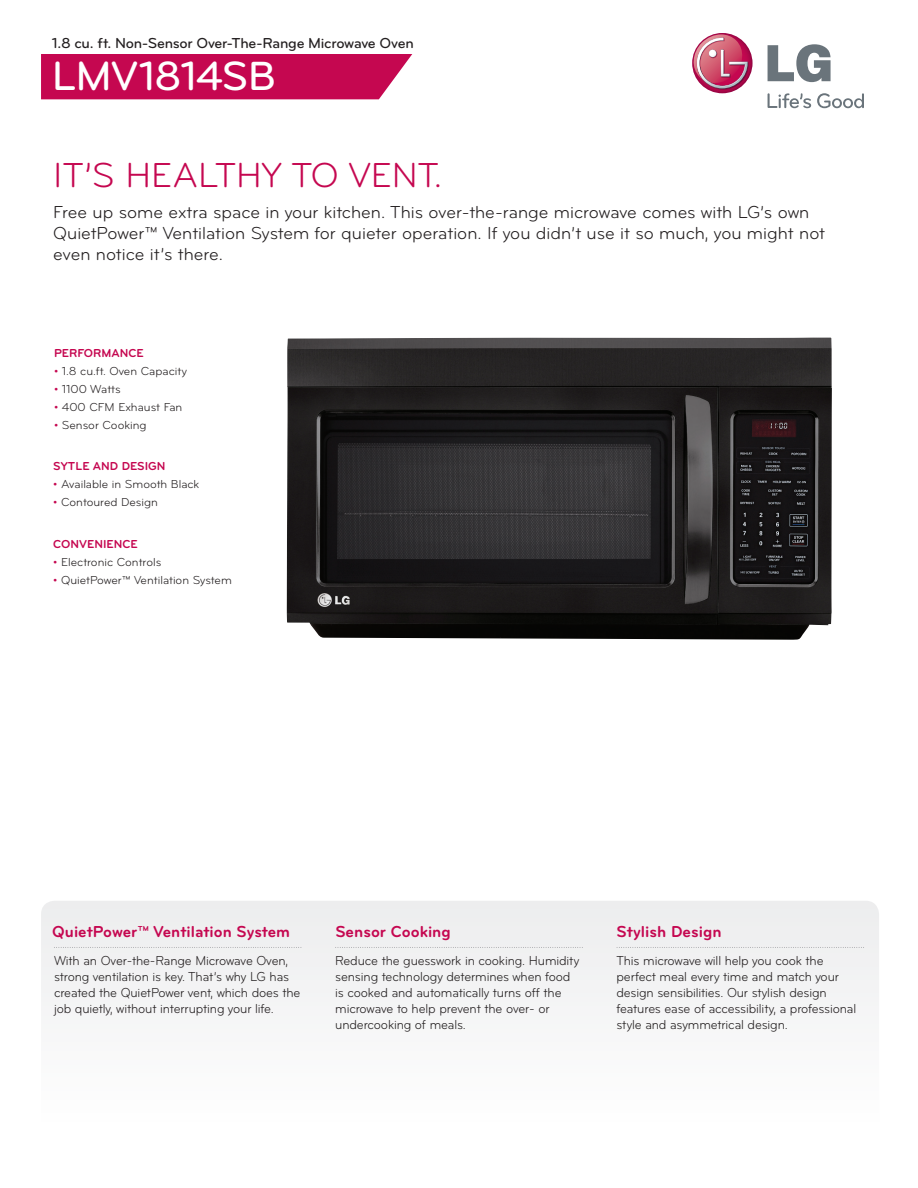
<style>
.page{position:relative;width:918px;height:1188px;background:#fff}
.page>*{position:absolute;margin:0;border:0;box-sizing:border-box;transform-origin:0 0}
.t1{font:500 42.3px "Bryant LG";letter-spacing:-.025em;color:#fff}
.t2{font:36px "Bryant LG";color:#c50750}
.t3{font:18px/21px "Bryant LG";color:#231f20}
.t4{font:700 16.5px "Bryant LG";color:#c50750}
.t5{font:500 15px "Bryant LG";letter-spacing:-.015em;color:#231f20}
.t6{font:13.5px/16.2px "Bryant LG";letter-spacing:-.01em;color:#231f20;scale:.95 1}
.t7{font:12px "Bryant LG";color:#231f20}
.t8{font:700 12px "Bryant LG";color:#c50750}
.s1{color:#c50750}
</style>
<div class="page">
<img style="left:287px;top:338px;width:545px;height:302px">
<div style="left:41px;top:54px;width:371px;height:45px;background:#c50750"></div>
<div style="left:41px;top:901px;width:838px;height:235px;background:#f5f6f6;border-radius:14px"></div>
<div style="left:692px;top:33px;width:60px;height:60px;background:#a40646;border-radius:30px"></div>
<svg style="left:692px;top:34px;width:57px;height:56px"></svg>
<svg style="left:768px;top:44px;width:63px;height:38px"></svg>
<svg style="left:768px;top:93px;width:43px;height:15px"></svg>
<svg style="left:817px;top:93px;width:47px;height:15px"></svg>
<svg style="left:54px;top:947px;width:248px;height:1px"></svg>
<svg style="left:617px;top:947px;width:247px;height:1px"></svg>
<svg style="left:336px;top:947px;width:247px;height:1px"></svg>
<p class="t5" style="left:52px;top:34px;width:364px">1.8 cu. ft. Non-Sensor Over-The-Range Microwave Oven</p>
<h1 class="t1" style="left:52px;top:50px;width:226px">LMV1814SB</h1>
<h2 class="t2" style="left:53px;top:154px;width:391px">IT’S HEALTHY TO VENT.</h2>
<h3 class="t3" style="left:53px;top:202px;width:773px">Free up some extra space in your kitchen. This over-the-range microwave comes with LG’s own<br>QuietPower™ Ventilation System for quieter operation. If you didn’t use it so much, you might not even notice it’s there.</h3>
<p class="t8" style="left:54px;top:346px;width:91px">PERFORMANCE</p>
<p class="t7" style="left:54px;top:364px;width:134px"><span class="s1">•</span> 1.8 cu.ft. Oven Capacity</p>
<p class="t7" style="left:54px;top:382px;width:68px"><span class="s1">•</span> 1100 Watts</p>
<p class="t7" style="left:54px;top:400px;width:130px"><span class="s1">•</span> 400 CFM Exhaust Fan</p>
<p class="t7" style="left:54px;top:418px;width:94px"><span class="s1">•</span> Sensor Cooking</p>
<p class="t8" style="left:53px;top:458px;width:114px">SYTLE AND DESIGN</p>
<p class="t7" style="left:53px;top:477px;width:148px"><span class="s1">•</span> Available in Smooth Black</p>
<p class="t7" style="left:53px;top:495px;width:106px"><span class="s1">•</span> Contoured Design</p>
<p class="t8" style="left:53px;top:536px;width:86px">CONVENIENCE</p>
<p class="t7" style="left:53px;top:555px;width:109px"><span class="s1">•</span> Electronic Controls</p>
<p class="t7" style="left:53px;top:573px;width:180px"><span class="s1">•</span> QuietPower™ Ventilation System</p>
<p class="t4" style="left:52px;top:921px;width:239px">QuietPower™ Ventilation System</p>
<p class="t4" style="left:335px;top:921px;width:117px">Sensor Cooking</p>
<p class="t4" style="left:616px;top:921px;width:107px">Stylish Design</p>
<p class="t6" style="left:54px;top:952px;width:261px">With an Over-the-Range Microwave Oven, strong ventilation is key. That’s why LG has created the QuietPower vent, which does the job quietly, without interrupting your life.</p>
<p class="t6" style="left:335px;top:952px;width:258px">Reduce the guesswork in cooking. Humidity sensing technology determines when food is cooked and automatically turns off the microwave to help prevent the over- or undercooking of meals.</p>
<p class="t6" style="left:617px;top:952px;width:254px">This microwave will help you cook the perfect meal every time and match your design sensibilities. Our stylish design features ease of accessibility, a professional style and asymmetrical design.</p>
</div>
